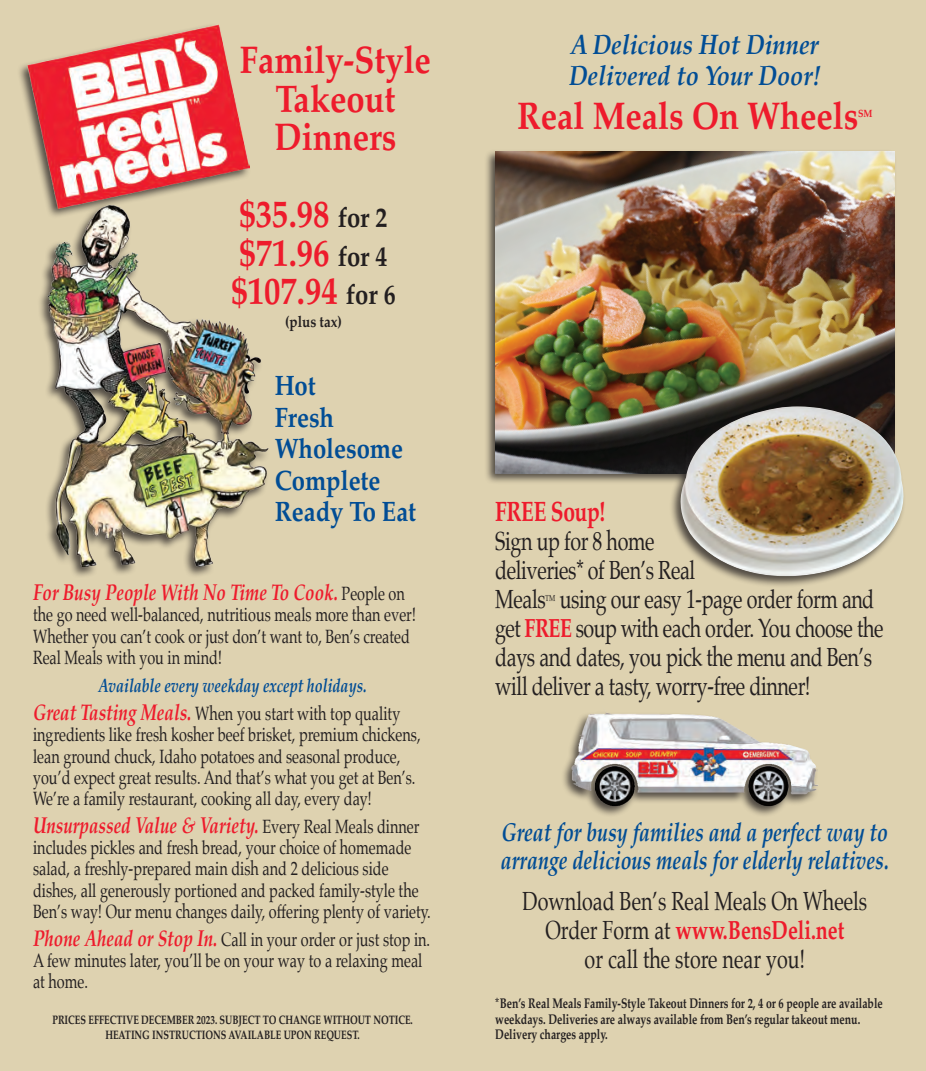
<style>
.page{position:relative;width:926px;height:1071px;background:#ded2b0}
.page>*{position:absolute;margin:0;border:0;box-sizing:border-box;transform-origin:0 0}
.t1{font:700 38.5px/38.5px "Palatino";color:#ee1b2c;text-align:center;scale:.85 1}
.t2{font:italic 700 28px/31.5px "Palatino";color:#014d95;scale:.85 1}
.t3{font:700 28px/31.5px "Palatino";color:#014d95;scale:.85 1}
.t4{font:700 28px "Palatino";letter-spacing:-.02em;color:#ee1b2c;scale:.75 1}
.t5{font:26.25px/28.9px "Palatino";letter-spacing:-.02em;color:#231f20;scale:.75 1}
.t6{font:26.25px/28.9px "Palatino";color:#231f20;text-align:center;scale:.75 1}
.t7{font:italic 700 26.25px/28.9px "Palatino";color:#014d95;scale:.75 1}
.t8{font:italic 700 22.75px "Palatino";color:#ee1b2c;scale:.75 1}
.t9{font:19.25px/21.2px "Palatino";color:#231f20;scale:.75 1}
.t10{font:italic 700 19.25px/28.2px "Palatino";color:#014d95;scale:.75 1}
.t11{font:700 15.75px "Palatino";color:#231f20;scale:.85 1}
.t12{font:700 14px/15.4px "Palatino";color:#231f20;scale:.75 1}
.t13{font:700 12.25px/14.7px "Palatino";color:#231f20;text-align:center;scale:.75 1}
.t14{font:700 10.5px "Palatino";color:#ee1b2c;scale:.85 1}
.t15{font:8.75px "Palatino";color:#231f20;scale:.75 1}
.s1{font-size:28px;color:#231f20}
.s2{font-weight:400;font-style:normal;font-size:19.25px;color:#231f20}
.s3{font-size:22.75px;color:#ee1b2c}
.s4{font-weight:400;font-style:normal;color:#231f20}
.s5{font-weight:700;font-style:italic;font-size:22.75px;color:#ee1b2c}
.s6{font-weight:700;color:#ee1b2c}
</style>
<div class="page">
<div style="left:561px;top:707px;width:258px;height:110px;background:#231f20;opacity:.75"></div>
<img style="left:568px;top:707px;width:251px;height:110px">
<div style="left:17px;top:23px;width:234px;height:196px;background:#231f20;opacity:.75"></div>
<img style="left:28px;top:25px;width:221px;height:184px">
<div style="left:38px;top:203px;width:232px;height:375px;background:#231f20;opacity:.75"></div>
<img style="left:40px;top:200px;width:230px;height:372px">
<div style="left:484px;top:149px;width:413px;height:336px;background:#231f20;opacity:.75"></div>
<img style="left:495px;top:152px;width:399px;height:321px">
<div style="left:669px;top:404px;width:237px;height:184px;background:#231f20;opacity:.75"></div>
<img style="left:679px;top:406px;width:226px;height:172px">
<h1 class="t1" style="left:240px;top:40px;width:226px">Family-Style<br>Takeout<br>Dinners</h1>
<h1 class="t1" style="left:231px;top:194px;width:195px;text-align:left">$35.98 <span class="s1">for 2 </span>$71.96 <span class="s1">for 4 </span>$107.94 <span class="s1">for 6</span></h1>
<p class="t11" style="left:285px;top:308px;width:68px">(plus tax)</p>
<h2 class="t3" style="left:275px;top:369px;width:168px">Hot<br>Fresh<br>Wholesome<br>Complete<br>Ready To Eat</h2>
<p class="t8" style="left:33px;top:574px;width:497px">For Busy People With No Time To Cook. <span class="s2">People on</span></p>
<p class="t9" style="left:33px;top:604px;width:512px">the go need well-balanced, nutritious meals more than ever!<br>Whether you can’t cook or just don’t want to, Ben’s created<br>Real Meals with you in mind!</p>
<p class="t10" style="left:33px;top:671px;width:491px;text-indent:65px">Available every weekday except holidays.<br><span class="s3">Great Tasting Meals.</span> <span class="s4">When you start with top quality</span></p>
<p class="t9" style="left:33px;top:724px;width:518px">ingredients like fresh kosher beef brisket, premium chickens, lean ground chuck, Idaho potatoes and seasonal produce, you’d expect great results. And that’s what you get at Ben’s.<br>We’re a family restaurant, cooking all day, every day!</p>
<p class="t8" style="left:33px;top:806px;width:517px">Unsurpassed Value &amp; Variety. <span class="s2">Every Real Meals dinner</span></p>
<p class="t9" style="left:33px;top:837px;width:532px">includes pickles and fresh bread, your choice of homemade salad, a freshly-prepared main dish and 2 delicious side dishes, all generously portioned and packed family-style the Ben’s way! Our menu changes daily, offering plenty of variety.</p>
<p class="t9" style="left:33px;top:929px;width:531px"><span class="s5">Phone Ahead or Stop In.</span> Call in your order or just stop in.<br>A few minutes later, you’ll be on your way to a relaxing meal at home.</p>
<p class="t13" style="left:52px;top:1012px;width:482px">PRICES EFFECTIVE DECEMBER 2023. SUBJECT TO CHANGE WITHOUT NOTICE.<br>HEATING INSTRUCTIONS AVAILABLE UPON REQUEST.</p>
<h2 class="t2" style="left:569px;top:28px;width:297px">A Delicious Hot Dinner<br>Delivered to Your Door!</h2>
<h1 class="t1" style="left:517px;top:96px;width:402px">Real Meals On Wheels</h1>
<p class="t14" style="left:858px;top:104px;width:18px">SM</p>
<h2 class="t4" style="left:495px;top:488px;width:148px">FREE Soup!</h2>
<h3 class="t5" style="left:495px;top:527px;width:268px">Sign up for 8 home deliveries* of Ben’s Real<br>Meals</h3>
<h3 class="t5" style="left:495px;top:584px;width:519px;text-indent:64px">using our easy 1-page order form and get <span class="s6">FREE</span> soup with each order. You choose the days and dates, you pick the menu and Ben’s will deliver a tasty, worry-free dinner!</h3>
<p class="t15" style="left:545px;top:591px;width:15px">TM</p>
<h3 class="t7" style="left:501px;top:817px;width:519px">Great for busy families and a perfect way to arrange delicious meals for elderly relatives.</h3>
<h3 class="t6" style="left:522px;top:886px;width:461px">Download Ben’s Real Meals On Wheels<br>Order Form at <span class="s6">www.BensDeli.net<br></span>or call the store near you!</h3>
<p class="t12" style="left:495px;top:995px;width:518px">*Ben’s Real Meals Family-Style Takeout Dinners for 2, 4 or 6 people are available weekdays. Deliveries are always available from Ben’s regular takeout menu.<br>Delivery charges apply.</p>
</div>
